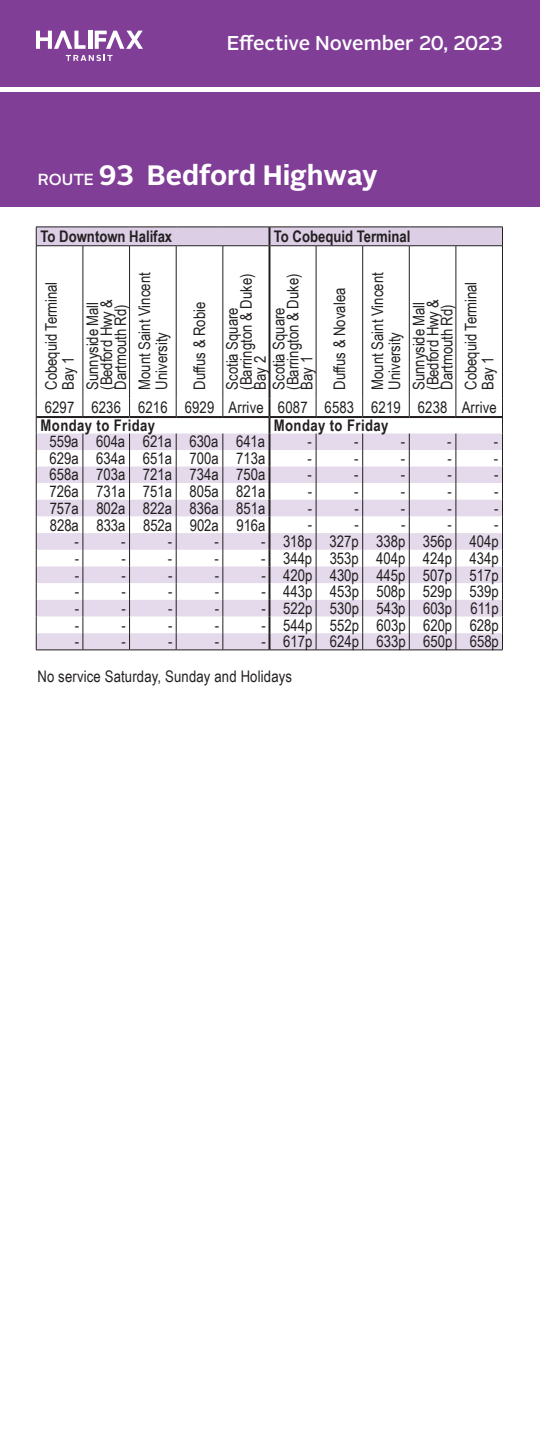
<style>
.page{position:relative;width:540px;height:1440px;background:#fff}
.page>*{position:absolute;margin:0;border:0;box-sizing:border-box;transform-origin:0 0}
.t1{font:700 28px "Alright Sans";color:#fff}
.t2{font:500 20px "Alright Sans";color:#fff}
.t3{font:16px/14px "Arial Narrow";color:#231f20}
.t4{font:700 16px "Arial Narrow";color:#231f20}
.t5{font:700 16px "Arial Narrow";letter-spacing:.025em;color:#231f20}
.s1{font-weight:500;font-size:16px}
</style>
<div class="page">
<div style="left:0;top:0;width:540px;height:86px;background:#813e97"></div>
<div style="left:0;top:92px;width:540px;height:115px;background:#813e97"></div>
<hr style="left:88px;top:31px;width:4px;height:18px;background:#fff">
<svg style="left:95px;top:31px;width:48px;height:18px"></svg>
<svg style="left:36px;top:31px;width:50px;height:18px"></svg>
<svg style="left:66px;top:55px;width:47px;height:6px"></svg>
<svg style="left:37px;top:246px;width:465px;height:170px"></svg>
<svg style="left:37px;top:418px;width:465px;height:16px"></svg>
<svg style="left:37px;top:434px;width:465px;height:216px;fill:#e4daeb"></svg>
<hr style="left:83px;top:246px;width:1px;height:153px;background:#231f20">
<hr style="left:129px;top:246px;width:1px;height:153px;background:#231f20">
<hr style="left:176px;top:246px;width:1px;height:153px;background:#231f20">
<hr style="left:223px;top:246px;width:1px;height:153px;background:#231f20">
<hr style="left:316px;top:246px;width:1px;height:153px;background:#231f20">
<hr style="left:362px;top:246px;width:1px;height:153px;background:#231f20">
<hr style="left:409px;top:246px;width:1px;height:153px;background:#231f20">
<hr style="left:456px;top:246px;width:1px;height:153px;background:#231f20">
<svg style="left:83px;top:399px;width:1px;height:17px"></svg>
<svg style="left:129px;top:399px;width:1px;height:17px"></svg>
<svg style="left:176px;top:399px;width:1px;height:17px"></svg>
<svg style="left:223px;top:399px;width:1px;height:17px"></svg>
<svg style="left:316px;top:399px;width:1px;height:17px"></svg>
<svg style="left:362px;top:399px;width:1px;height:17px"></svg>
<svg style="left:409px;top:399px;width:1px;height:17px"></svg>
<svg style="left:456px;top:399px;width:1px;height:17px"></svg>
<svg style="left:83px;top:434px;width:1px;height:216px"></svg>
<svg style="left:129px;top:434px;width:1px;height:216px"></svg>
<svg style="left:223px;top:434px;width:1px;height:216px"></svg>
<svg style="left:316px;top:434px;width:1px;height:216px"></svg>
<svg style="left:362px;top:434px;width:1px;height:216px"></svg>
<svg style="left:456px;top:434px;width:1px;height:216px"></svg>
<svg style="left:176px;top:434px;width:1px;height:216px"></svg>
<svg style="left:409px;top:434px;width:1px;height:216px"></svg>
<hr style="left:270px;top:416px;width:46px;height:2px;background:#231f20">
<hr style="left:316px;top:416px;width:47px;height:2px;background:#231f20">
<hr style="left:363px;top:416px;width:46px;height:2px;background:#231f20">
<hr style="left:409px;top:416px;width:47px;height:2px;background:#231f20">
<hr style="left:456px;top:416px;width:46px;height:2px;background:#231f20">
<hr style="left:36px;top:416px;width:47px;height:2px;background:#231f20">
<hr style="left:83px;top:416px;width:47px;height:2px;background:#231f20">
<hr style="left:130px;top:416px;width:46px;height:2px;background:#231f20">
<hr style="left:176px;top:416px;width:47px;height:2px;background:#231f20">
<hr style="left:223px;top:416px;width:47px;height:2px;background:#231f20">
<hr style="left:268px;top:246px;width:2px;height:153px;background:#231f20">
<hr style="left:36px;top:246px;width:1px;height:153px;background:#231f20">
<svg style="left:268px;top:399px;width:2px;height:251px"></svg>
<svg style="left:36px;top:399px;width:1px;height:251px"></svg>
<hr style="left:270px;top:650px;width:46px;height:1px;background:#231f20">
<hr style="left:316px;top:650px;width:47px;height:1px;background:#231f20">
<hr style="left:363px;top:650px;width:46px;height:1px;background:#231f20">
<hr style="left:409px;top:650px;width:47px;height:1px;background:#231f20">
<hr style="left:456px;top:650px;width:47px;height:1px;background:#231f20">
<hr style="left:36px;top:650px;width:47px;height:1px;background:#231f20">
<hr style="left:83px;top:650px;width:47px;height:1px;background:#231f20">
<hr style="left:130px;top:650px;width:46px;height:1px;background:#231f20">
<hr style="left:176px;top:650px;width:47px;height:1px;background:#231f20">
<hr style="left:223px;top:650px;width:47px;height:1px;background:#231f20">
<svg style="left:36px;top:227px;width:467px;height:19px"></svg>
<hr style="left:502px;top:246px;width:1px;height:153px;background:#231f20">
<svg style="left:502px;top:399px;width:1px;height:251px"></svg>
<p class="t2" style="left:227px;top:30px;width:277px">Effective November 20, 2023</p>
<h1 class="t1" style="left:38px;top:156px;width:342px"><span class="s1">ROUTE</span> 93 Bedford Highway</h1>
<p class="t4" style="left:41px;top:224px;width:133px">To Downtown Halifax</p>
<p class="t4" style="left:274px;top:224px;width:138px">To Cobequid Terminal</p>
<p class="t3" style="left:42px;top:390px;width:109px;line-height:17px;rotate:-90deg">Cobequid Terminal<br>Bay 1</p>
<p class="t3" style="left:135px;top:390px;width:119px;line-height:17px;rotate:-90deg">Mount Saint Vincent<br>University</p>
<p class="t3" style="left:369px;top:390px;width:119px;line-height:17px;rotate:-90deg">Mount Saint Vincent<br>University</p>
<p class="t3" style="left:239px;top:390px;width:117px;rotate:-90deg">(Barrington &amp; Duke)<br>Bay 2</p>
<p class="t3" style="left:271px;top:390px;width:117px;rotate:-90deg">Scotia Square (Barrington &amp; Duke)<br>Bay 1</p>
<p class="t3" style="left:462px;top:390px;width:109px;line-height:17px;rotate:-90deg">Cobequid Terminal<br>Bay 1</p>
<p class="t3" style="left:45px;top:400px;width:454px">6297 6236 6216 6929 Arrive 6087 6583 6219 6238 Arrive</p>
<p class="t5" style="left:41px;top:413px;width:116px">Monday to Friday</p>
<p class="t5" style="left:274px;top:413px;width:116px">Monday to Friday</p>
<p class="t3" style="left:49px;top:434px;width:217px">559a 604a 621a 630a 641a</p>
<p class="t3" style="left:307px;top:434px;width:6px">-</p>
<p class="t3" style="left:354px;top:434px;width:6px">-</p>
<p class="t3" style="left:401px;top:434px;width:6px">-</p>
<p class="t3" style="left:447px;top:434px;width:6px">-</p>
<p class="t3" style="left:494px;top:434px;width:6px">-</p>
<p class="t3" style="left:49px;top:451px;width:217px">629a 634a 651a 700a 713a</p>
<p class="t3" style="left:308px;top:451px;width:6px">-</p>
<p class="t3" style="left:354px;top:451px;width:6px">-</p>
<p class="t3" style="left:401px;top:451px;width:6px">-</p>
<p class="t3" style="left:447px;top:451px;width:6px">-</p>
<p class="t3" style="left:494px;top:451px;width:6px">-</p>
<p class="t3" style="left:50px;top:467px;width:217px">658a 703a 721a 734a 750a</p>
<p class="t3" style="left:308px;top:467px;width:6px">-</p>
<p class="t3" style="left:354px;top:467px;width:6px">-</p>
<p class="t3" style="left:401px;top:467px;width:6px">-</p>
<p class="t3" style="left:447px;top:467px;width:6px">-</p>
<p class="t3" style="left:494px;top:467px;width:6px">-</p>
<p class="t3" style="left:50px;top:484px;width:217px">726a 731a 751a 805a 821a</p>
<p class="t3" style="left:308px;top:484px;width:6px">-</p>
<p class="t3" style="left:354px;top:484px;width:6px">-</p>
<p class="t3" style="left:401px;top:484px;width:6px">-</p>
<p class="t3" style="left:447px;top:484px;width:6px">-</p>
<p class="t3" style="left:494px;top:484px;width:6px">-</p>
<p class="t3" style="left:50px;top:501px;width:217px">757a 802a 822a 836a 851a</p>
<p class="t3" style="left:308px;top:501px;width:6px">-</p>
<p class="t3" style="left:354px;top:501px;width:6px">-</p>
<p class="t3" style="left:401px;top:501px;width:6px">-</p>
<p class="t3" style="left:448px;top:501px;width:6px">-</p>
<p class="t3" style="left:494px;top:501px;width:6px">-</p>
<p class="t3" style="left:50px;top:517px;width:217px">828a 833a 852a 902a 916a</p>
<p class="t3" style="left:308px;top:517px;width:6px">-</p>
<p class="t3" style="left:354px;top:517px;width:6px">-</p>
<p class="t3" style="left:401px;top:517px;width:6px">-</p>
<p class="t3" style="left:448px;top:517px;width:6px">-</p>
<p class="t3" style="left:494px;top:517px;width:6px">-</p>
<p class="t3" style="left:75px;top:534px;width:6px">-</p>
<p class="t3" style="left:121px;top:534px;width:6px">-</p>
<p class="t3" style="left:168px;top:534px;width:6px">-</p>
<p class="t3" style="left:215px;top:534px;width:6px">-</p>
<p class="t3" style="left:261px;top:534px;width:239px">- 318p 327p 338p 356p 404p</p>
<p class="t3" style="left:75px;top:551px;width:6px">-</p>
<p class="t3" style="left:121px;top:551px;width:6px">-</p>
<p class="t3" style="left:168px;top:551px;width:6px">-</p>
<p class="t3" style="left:215px;top:551px;width:6px">-</p>
<p class="t3" style="left:261px;top:551px;width:239px">- 344p 353p 404p 424p 434p</p>
<p class="t3" style="left:75px;top:567px;width:6px">-</p>
<p class="t3" style="left:121px;top:567px;width:6px">-</p>
<p class="t3" style="left:168px;top:567px;width:6px">-</p>
<p class="t3" style="left:215px;top:567px;width:6px">-</p>
<p class="t3" style="left:261px;top:567px;width:239px">- 420p 430p 445p 507p 517p</p>
<p class="t3" style="left:75px;top:584px;width:6px">-</p>
<p class="t3" style="left:121px;top:584px;width:6px">-</p>
<p class="t3" style="left:168px;top:584px;width:6px">-</p>
<p class="t3" style="left:215px;top:584px;width:6px">-</p>
<p class="t3" style="left:261px;top:584px;width:239px">- 443p 453p 508p 529p 539p</p>
<p class="t3" style="left:75px;top:601px;width:6px">-</p>
<p class="t3" style="left:121px;top:601px;width:6px">-</p>
<p class="t3" style="left:168px;top:601px;width:6px">-</p>
<p class="t3" style="left:215px;top:601px;width:6px">-</p>
<p class="t3" style="left:261px;top:601px;width:239px">- 522p 530p 543p 603p 611p</p>
<p class="t3" style="left:75px;top:617px;width:6px">-</p>
<p class="t3" style="left:122px;top:617px;width:6px">-</p>
<p class="t3" style="left:168px;top:617px;width:6px">-</p>
<p class="t3" style="left:215px;top:617px;width:6px">-</p>
<p class="t3" style="left:261px;top:617px;width:239px">- 544p 552p 603p 620p 628p</p>
<p class="t3" style="left:75px;top:634px;width:6px">-</p>
<p class="t3" style="left:122px;top:634px;width:6px">-</p>
<p class="t3" style="left:168px;top:634px;width:6px">-</p>
<p class="t3" style="left:215px;top:634px;width:6px">-</p>
<p class="t3" style="left:262px;top:634px;width:239px">- 617p 624p 633p 650p 658p</p>
<p class="t3" style="left:332px;top:390px;width:103px;rotate:-90deg">Duffus &amp; Novalea</p>
<p class="t3" style="left:85px;top:390px;width:92px;rotate:-90deg">Sunnyside Mall (Bedford Hwy &amp;<br>Dartmouth Rd)</p>
<p class="t3" style="left:411px;top:390px;width:92px;rotate:-90deg">Sunnyside Mall (Bedford Hwy &amp;<br>Dartmouth Rd)</p>
<p class="t3" style="left:183px;top:390px;width:90px;line-height:32.6px;rotate:-90deg">Duffus &amp; Robie<br>Scotia Square</p>
<p class="t3" style="left:37px;top:669px;width:256px">No service Saturday, Sunday and Holidays</p>
</div>
